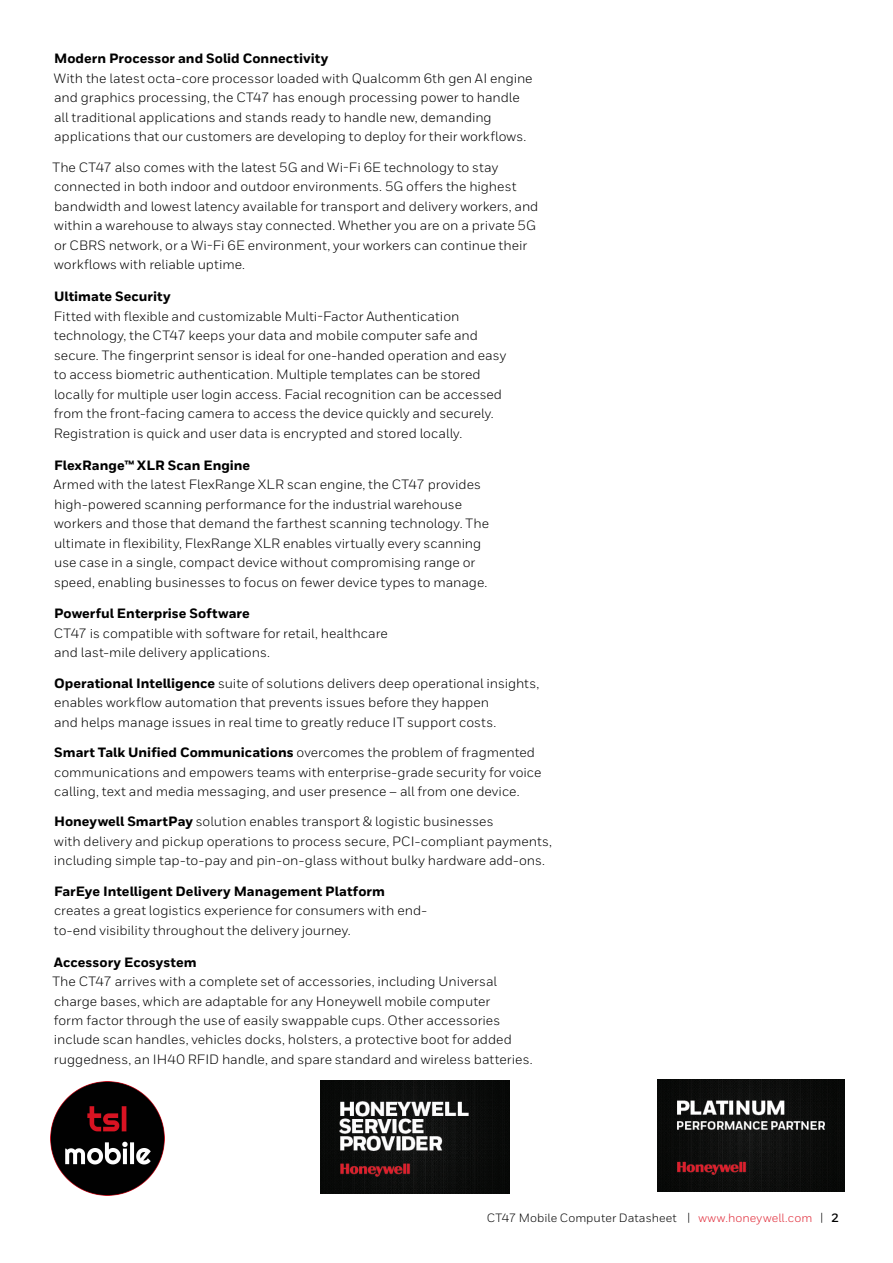
<style>
.page{position:relative;width:893px;height:1263px;background:#fff}
.page>*{position:absolute;margin:0;border:0;box-sizing:border-box;transform-origin:0 0}
.t1{font:13.5px/19.5px "Honeywell Sans";color:#000}
.t2{font:800 13.5px "Honeywell Sans";color:#000}
.t3{font:12px "Honeywell Sans";letter-spacing:.005em;color:#000}
.s1{font-weight:800}
.s2{color:#e02836}
.s3{font-weight:700}
</style>
<div class="page">
<img style="left:51px;top:1082px;width:113px;height:113px">
<img style="left:321px;top:1080px;width:188px;height:113px">
<img style="left:658px;top:1080px;width:186px;height:111px">
<p class="t2" style="left:54px;top:51px;width:276px">Modern Processor and Solid Connectivity</p>
<p class="t1" style="left:54px;top:69px;width:480px">With the latest octa-core processor loaded with Qualcomm 6th gen AI engine and graphics processing, the CT47 has enough processing power to handle all traditional applications and stands ready to handle new, demanding applications that our customers are developing to deploy for their workflows.</p>
<p class="t1" style="left:52px;top:157px;width:487px">The CT47 also comes with the latest 5G and Wi-Fi 6E technology to stay connected in both indoor and outdoor environments. 5G offers the highest bandwidth and lowest latency available for transport and delivery workers, and within a warehouse to always stay connected. Whether you are on a private 5G or CBRS network, or a Wi-Fi 6E environment, your workers can continue their workflows with reliable uptime.</p>
<p class="t2" style="left:54px;top:288px;width:118px">Ultimate Security</p>
<p class="t1" style="left:54px;top:306px;width:454px">Fitted with flexible and customizable Multi-Factor Authentication technology, the CT47 keeps your data and mobile computer safe and secure. The fingerprint sensor is ideal for one-handed operation and easy to access biometric authentication. Multiple templates can be stored locally for multiple user login access. Facial recognition can be accessed from the front-facing camera to access the device quickly and securely.<br>Registration is quick and user data is encrypted and stored locally.</p>
<p class="t2" style="left:54px;top:457px;width:198px">FlexRange™ XLR Scan Engine</p>
<p class="t1" style="left:54px;top:475px;width:437px">Armed with the latest FlexRange XLR scan engine, the CT47 provides high-powered scanning performance for the industrial warehouse workers and those that demand the farthest scanning technology. The ultimate in flexibility, FlexRange XLR enables virtually every scanning use case in a single, compact device without compromising range or speed, enabling businesses to focus on fewer device types to manage.</p>
<p class="t2" style="left:54px;top:605px;width:197px">Powerful Enterprise Software</p>
<p class="t1" style="left:54px;top:623px;width:336px">CT47 is compatible with software for retail, healthcare and last-mile delivery applications.</p>
<p class="t1" style="left:54px;top:673px;width:487px"><span class="s1">Operational Intelligence</span> suite of solutions delivers deep operational insights, enables workflow automation that prevents issues before they happen<br>and helps manage issues in real time to greatly reduce IT support costs.</p>
<p class="t1" style="left:54px;top:743px;width:489px"><span class="s1">Smart Talk Unified Communications</span> overcomes the problem of fragmented communications and empowers teams with enterprise-grade security for voice calling, text and media messaging, and user presence – all from one device.</p>
<p class="t1" style="left:54px;top:812px;width:499px"><span class="s1">Honeywell SmartPay</span> solution enables transport &amp; logistic businesses<br>with delivery and pickup operations to process secure, PCI-compliant payments, including simple tap-to-pay and pin-on-glass without bulky hardware add-ons.</p>
<p class="t2" style="left:54px;top:883px;width:332px">FarEye Intelligent Delivery Management Platform</p>
<p class="t1" style="left:54px;top:901px;width:375px">creates a great logistics experience for consumers with end&shy;to-end visibility throughout the delivery journey.</p>
<p class="t2" style="left:54px;top:953px;width:144px">Accessory Ecosystem</p>
<p class="t1" style="left:52px;top:971px;width:482px">The CT47 arrives with a complete set of accessories, including Universal charge bases, which are adaptable for any Honeywell mobile computer<br>form factor through the use of easily swappable cups. Other accessories include scan handles, vehicles docks, holsters, a protective boot for added ruggedness, an IH40 RFID handle, and spare standard and wireless batteries.</p>
<p class="t3" style="left:487px;top:1211px;width:354px">CT47 Mobile Computer Datasheet | <span class="s2">www.honeywell.com</span> | <span class="s3">2</span></p>
</div>
